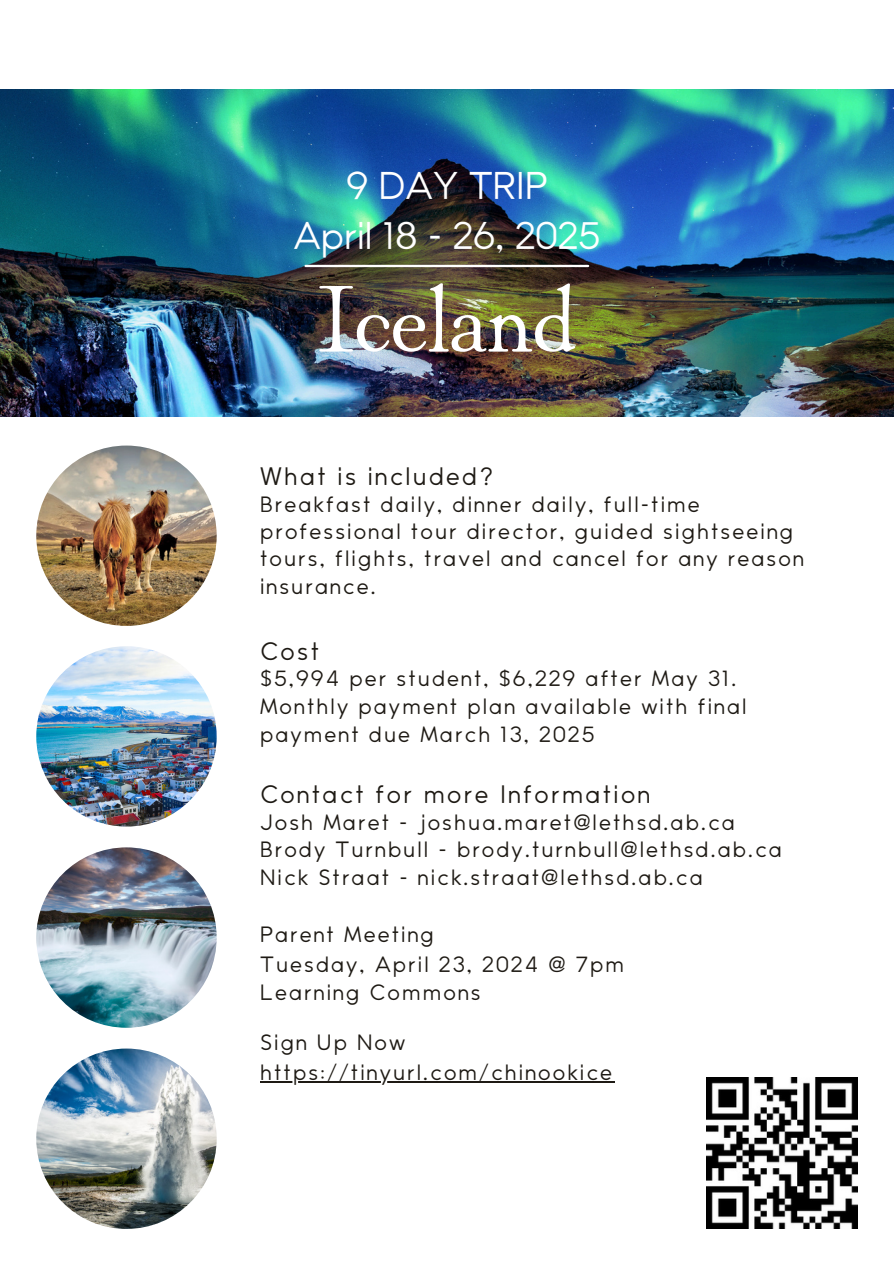
<style>
.page{position:relative;width:894px;height:1264px;background:#fff}
.page>*{position:absolute;margin:0;border:0;box-sizing:border-box;transform-origin:0 0}
.t1{font:96.45px "Hina Mincho";color:#fff}
.t2{font:36.45px/49.2px "Makinas 4 Flat";color:#fff;text-align:center}
.t3{font:23.85px "Makinas 4 Flat";letter-spacing:.1em;color:#1e1a14}
.t4{font:20.85px/27.3px "Makinas 4 Flat";letter-spacing:.1em;color:#1e1a14}
</style>
<div class="page">
<img style="left:0;top:89px;width:893px;height:328px">
<hr style="left:305px;top:265px;width:283px;height:2px;background:#fff">
<img style="left:36px;top:445px;width:181px;height:181px;border-radius:90px">
<img style="left:36px;top:847px;width:181px;height:180px;border-radius:50%">
<img style="left:36px;top:1048px;width:181px;height:180px;border-radius:50%">
<img style="left:36px;top:646px;width:181px;height:180px;border-radius:50%">
<img style="left:706px;top:1077px;width:151px;height:151px">
<hr style="left:260px;top:1081px;width:354px;height:1px;background:#1e1a14">
<p class="t2" style="left:293px;top:161px;width:308px">9 DAY TRIP<br>April 18 - 26, 2025</p>
<p class="t1" style="left:317px;top:240px;width:260px">Iceland</p>
<p class="t3" style="left:260px;top:463px;width:235px">What is included?</p>
<p class="t4" style="left:260px;top:490px;width:545px">Breakfast daily, dinner daily, full-time professional tour director, guided sightseeing tours, flights, travel and cancel for any reason insurance.</p>
<p class="t3" style="left:260px;top:638px;width:61px">Cost</p>
<h3 class="t4" style="left:260px;top:664px;width:488px;line-height:28.2px">$5,994 per student, $6,229 after May 31.<br>Monthly payment plan available with final payment due March 13, 2025</h3>
<h3 class="t3" style="left:260px;top:782px;width:391px">Contact for more Information</h3>
<p class="t4" style="left:260px;top:808px;width:476px">Josh Maret - joshua.maret@lethsd.ab.ca</p>
<p class="t4" style="left:260px;top:835px;width:523px">Brody Turnbull - brody.turnbull@lethsd.ab.ca</p>
<p class="t4" style="left:260px;top:863px;width:444px">Nick Straat - nick.straat@lethsd.ab.ca</p>
<p class="t4" style="left:260px;top:920px;width:175px">Parent Meeting</p>
<p class="t4" style="left:260px;top:950px;width:365px">Tuesday, April 23, 2024 @ 7pm</p>
<p class="t4" style="left:260px;top:978px;width:222px">Learning Commons</p>
<p class="t4" style="left:260px;top:1028px;width:147px">Sign Up Now</p>
<p class="t4" style="left:260px;top:1058px;width:353px">https://tinyurl.com/chinookice</p>
</div>
